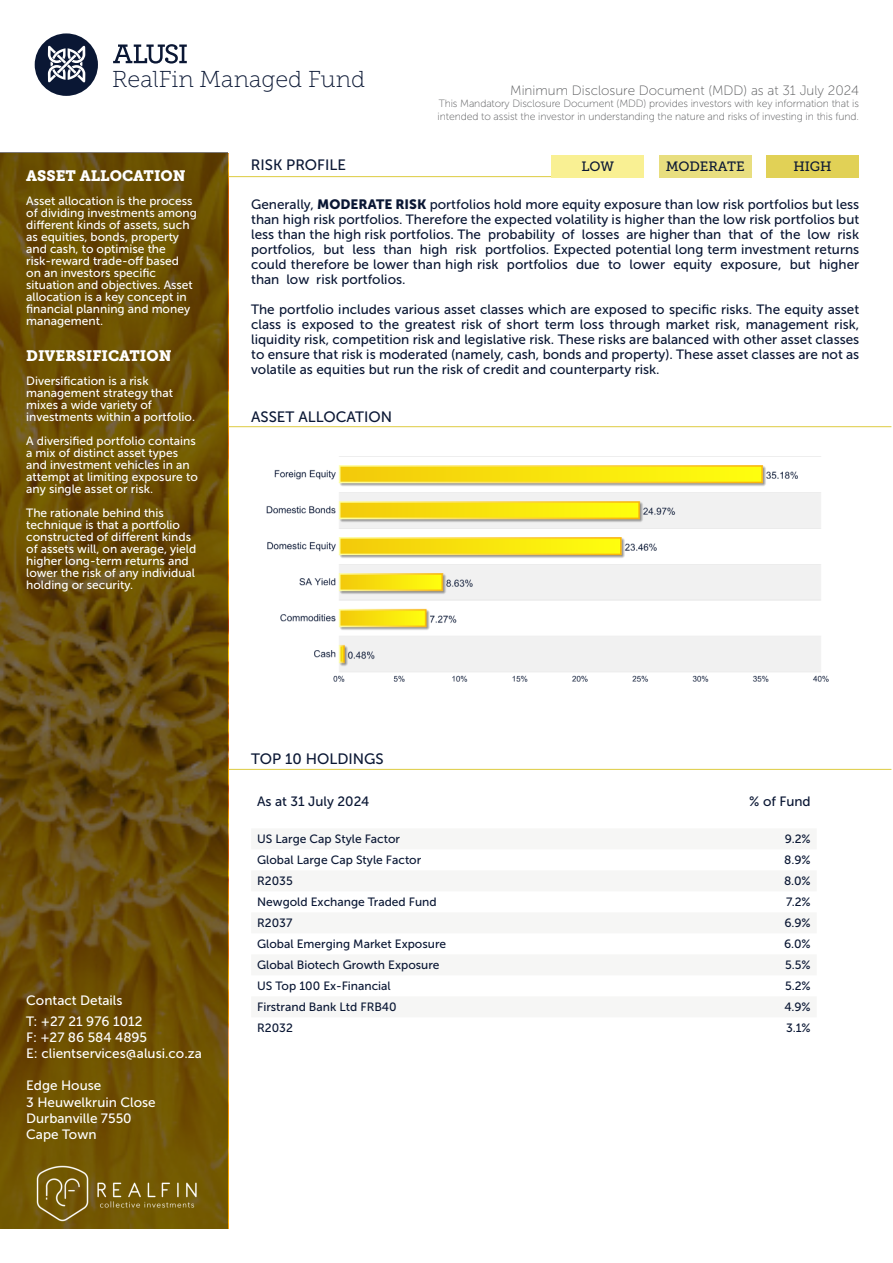
<style>
.page{position:relative;width:893px;height:1263px;background:#fff}
.page>*{position:absolute;margin:0;border:0;box-sizing:border-box;transform-origin:0 0}
.t1{font:22.95px "Museo Slab 100";color:#0a1734}
.t2{font:15px "Museo Sans 500";color:#0a1734}
.t3{font:15px "Museo Slab 900";color:#fff}
.t4{font:13.5px/15px "Museo Sans 500";color:#0a1734;text-align:justify}
.t5{font:13.5px "Museo Sans 500";color:#fff}
.t6{font:13.5px "Museo Sans 100";color:#57585a}
.t7{font:13.5px "Museo Slab 500";letter-spacing:-.005em;color:#0a1734}
.t8{font:12px/12px "Museo Sans 500";color:#fff}
.t9{font:12px "Museo Sans 500";color:#0a1734}
.t10{font:10.5px "Museo Sans 100";letter-spacing:-.01em;color:#57585a}
.s1{font-family:"Museo Sans 900"}
</style>
<div class="page">
<hr style="left:226px;top:769px;width:665px;height:1px;background:#e1d156">
<hr style="left:227px;top:176px;width:327px;height:1px;background:#e1d156">
<hr style="left:226px;top:426px;width:665px;height:1px;background:#e1d156">
<svg style="left:1px;top:153px;width:227px;height:1076px;background:#6a4e06"></svg>
<img style="left:34px;top:1165px;width:165px;height:56px">
<div style="left:552px;top:155px;width:92px;height:23px;background:#f9f093"></div>
<div style="left:659px;top:155px;width:92px;height:23px;background:#e8de7f"></div>
<div style="left:766px;top:155px;width:92px;height:23px;background:#e1d156"></div>
<img style="left:266px;top:456px;width:563px;height:226px">
<div style="left:35px;top:33px;width:63px;height:63px;background:#0a1734;border-radius:31px"></div>
<svg style="left:48px;top:46px;width:37px;height:36px"></svg>
<svg style="left:113px;top:44px;width:74px;height:20px"></svg>
<p class="t1" style="left:112px;top:66px;width:255px">RealFin Managed Fund</p>
<p class="t6" style="left:510px;top:83px;width:350px">Minimum Disclosure Document (MDD) as at 31 July 2024</p>
<p class="t10" style="left:439px;top:98px;width:422px">This Mandatory Disclosure Document (MDD) provides investors with key information that is</p>
<p class="t10" style="left:438px;top:111px;width:423px">intended to assist the investor in understanding the nature and risks of investing in this fund.</p>
<p class="t3" style="left:26px;top:167px;width:161px">ASSET ALLOCATION</p>
<p class="t8" style="left:26px;top:195px;width:172px">Asset allocation is the process of dividing investments among different kinds of assets, such as equities, bonds, property and cash, to optimise the risk-reward trade-off based<br>on an investors specific situation and objectives. Asset allocation is a key concept in financial planning and money management.</p>
<p class="t3" style="left:26px;top:347px;width:147px">DIVERSIFICATION</p>
<p class="t8" style="left:26px;top:375px;width:170px">Diversification is a risk management strategy that mixes a wide variety of investments within a portfolio.</p>
<p class="t8" style="left:26px;top:435px;width:173px">A diversified portfolio contains a mix of distinct asset types and investment vehicles in an attempt at limiting exposure to any single asset or risk.</p>
<p class="t8" style="left:26px;top:507px;width:172px">The rationale behind this technique is that a portfolio constructed of different kinds of assets will, on average, yield higher long-term returns and lower the risk of any individual holding or security.</p>
<p class="t2" style="left:251px;top:157px;width:97px">RISK PROFILE</p>
<p class="t7" style="left:581px;top:159px;width:34px">LOW</p>
<p class="t7" style="left:666px;top:159px;width:80px">MODERATE</p>
<p class="t7" style="left:793px;top:159px;width:40px">HIGH</p>
<p class="t4" style="left:251px;top:197px;width:610px">Generally, <span class="s1">MODERATE RISK</span> portfolios hold more equity exposure than low risk portfolios but less than high risk portfolios. Therefore the expected volatility is higher than the low risk portfolios but less than the high risk portfolios. The probability of losses are higher than that of the low risk portfolios, but less than high risk portfolios. Expected potential long term investment returns could therefore be lower than high risk portfolios due to lower equity exposure, but higher than low risk portfolios.</p>
<p class="t4" style="left:251px;top:302px;width:610px">The portfolio includes various asset classes which are exposed to specific risks. The equity asset class is exposed to the greatest risk of short term loss through market risk, management risk, liquidity risk, competition risk and legislative risk. These risks are balanced with other asset classes to ensure that risk is moderated (namely, cash, bonds and property). These asset classes are not as volatile as equities but run the risk of credit and counterparty risk.</p>
<p class="t2" style="left:251px;top:408px;width:143px">ASSET ALLOCATION</p>
<p class="t5" style="left:26px;top:993px;width:98px">Contact Details</p>
<p class="t5" style="left:26px;top:1013px;width:118px">T: +27 21 976 1012</p>
<p class="t5" style="left:26px;top:1030px;width:123px">F: +27 86 584 4895</p>
<p class="t5" style="left:26px;top:1046px;width:177px">E: clientservices@alusi.co.za</p>
<p class="t5" style="left:26px;top:1078px;width:77px">Edge House</p>
<p class="t5" style="left:26px;top:1094px;width:131px">3 Heuwelkruin Close</p>
<p class="t5" style="left:26px;top:1111px;width:107px">Durbanville 7550</p>
<p class="t5" style="left:26px;top:1127px;width:72px">Cape Town</p>
<p class="t2" style="left:251px;top:751px;width:134px">TOP 10 HOLDINGS</p>
<p class="t4" style="left:257px;top:794px;width:114px">As at 31 July 2024</p>
<p class="t4" style="left:749px;top:794px;width:63px">% of Fund</p>
<p class="t9" style="left:257px;top:833px;width:144px">US Large Cap Style Factor</p>
<p class="t9" style="left:785px;top:833px;width:27px">9.2%</p>
<p class="t9" style="left:257px;top:854px;width:166px">Global Large Cap Style Factor</p>
<p class="t9" style="left:784px;top:854px;width:28px">8.9%</p>
<p class="t9" style="left:257px;top:875px;width:37px">R2035</p>
<p class="t9" style="left:784px;top:875px;width:28px">8.0%</p>
<p class="t9" style="left:257px;top:896px;width:181px">Newgold Exchange Traded Fund</p>
<p class="t9" style="left:786px;top:896px;width:26px">7.2%</p>
<p class="t9" style="left:257px;top:917px;width:37px">R2037</p>
<p class="t9" style="left:784px;top:917px;width:28px">6.9%</p>
<p class="t9" style="left:257px;top:938px;width:190px">Global Emerging Market Exposure</p>
<p class="t9" style="left:784px;top:938px;width:28px">6.0%</p>
<p class="t9" style="left:257px;top:959px;width:184px">Global Biotech Growth Exposure</p>
<p class="t9" style="left:785px;top:959px;width:27px">5.5%</p>
<p class="t9" style="left:257px;top:980px;width:135px">US Top 100 Ex-Financial</p>
<p class="t9" style="left:785px;top:980px;width:27px">5.2%</p>
<p class="t9" style="left:257px;top:1001px;width:141px">Firstrand Bank Ltd FRB40</p>
<p class="t9" style="left:784px;top:1001px;width:28px">4.9%</p>
<p class="t9" style="left:257px;top:1022px;width:37px">R2032</p>
<p class="t9" style="left:786px;top:1022px;width:26px">3.1%</p>
</div>
